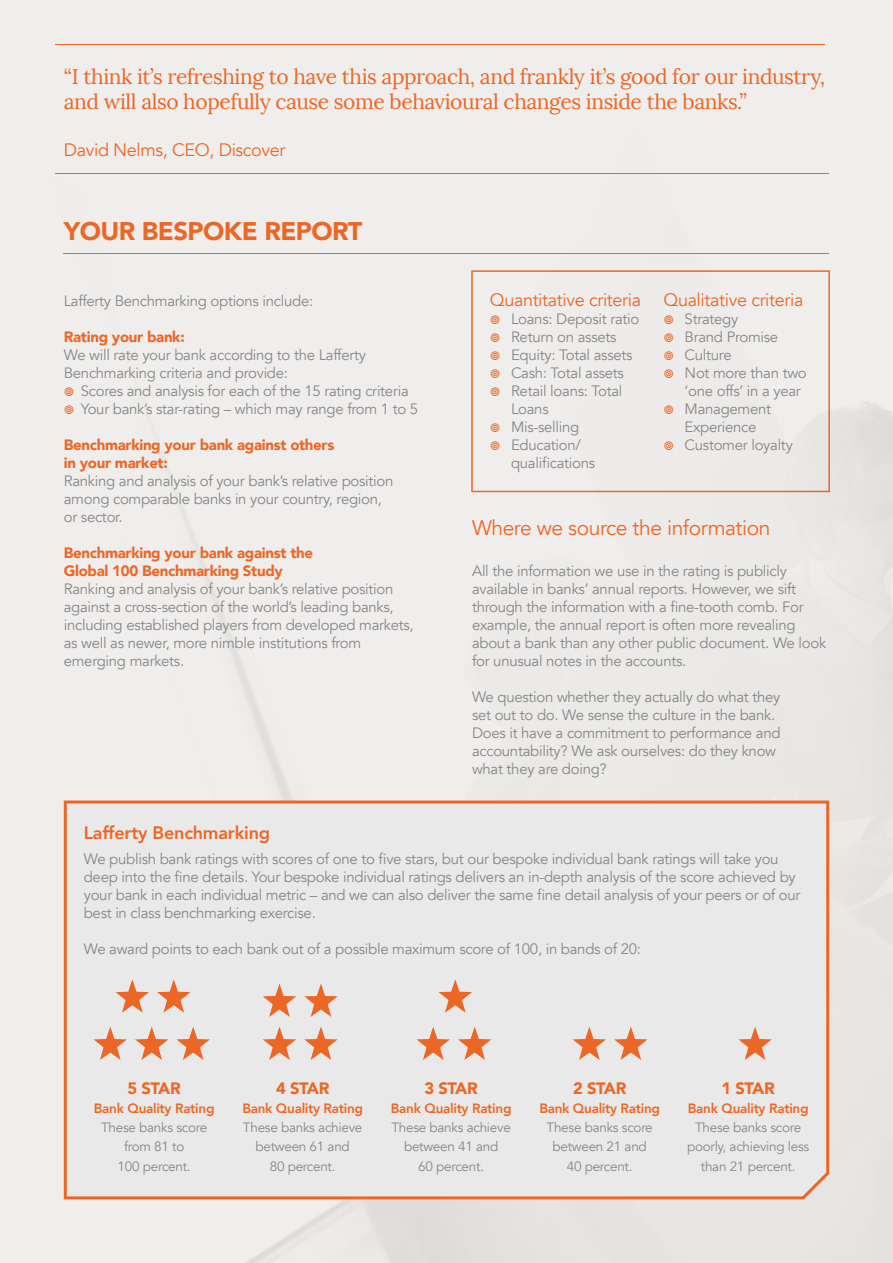
<style>
.page{position:relative;width:893px;height:1263px;background:#fff}
.page>*{position:absolute;margin:0;border:0;box-sizing:border-box;transform-origin:0 0}
.t1{font:900 25.5px "Avenir";letter-spacing:-.02em;color:#ec6725}
.t2{font:21px/25.2px "Lora";letter-spacing:-.02em;color:#ec6725}
.t3{font:21px "Avenir";letter-spacing:-.02em;color:#ec6725}
.t4{font:18px "Avenir";letter-spacing:-.02em;color:#ec6725}
.t5{font:800 18px "Avenir";letter-spacing:-.01em;color:#ec6725}
.t6{font:900 16.5px "Avenir";letter-spacing:-.02em;color:#ec6725}
.t7{font:15px/18px "Avenir";letter-spacing:-.02em;color:#878787}
.t8{font:900 15px/18px "Avenir";letter-spacing:-.02em;color:#ec6725}
.t9{font:13.5px/19.2px "Avenir";letter-spacing:-.02em;color:#878787;text-align:center}
.t10{font:800 13.5px "Avenir";letter-spacing:-.02em;color:#ec6725}
</style>
<div class="page">
<img style="left:0;top:0;width:893px;height:1263px">
<hr style="left:64px;top:253px;width:765px;height:1px;background:#ec6725">
<hr style="left:55px;top:45px;width:770px;height:1px;background:#ec6725">
<hr style="left:55px;top:173px;width:774px;height:1px;background:#ec6725">
<div style="left:471px;top:270px;width:359px;height:222px;background:#efedec"></div>
<div style="left:64px;top:800px;width:765px;height:399px;background:#e9e9e9"></div>
<svg style="left:738px;top:1026px;width:34px;height:34px"></svg>
<svg style="left:263px;top:1026px;width:33px;height:34px"></svg>
<svg style="left:304px;top:1026px;width:34px;height:34px"></svg>
<svg style="left:263px;top:983px;width:33px;height:34px"></svg>
<svg style="left:304px;top:983px;width:34px;height:34px"></svg>
<svg style="left:416px;top:1026px;width:34px;height:34px"></svg>
<svg style="left:458px;top:1026px;width:33px;height:34px"></svg>
<svg style="left:439px;top:979px;width:33px;height:34px"></svg>
<svg style="left:573px;top:1026px;width:33px;height:34px"></svg>
<svg style="left:614px;top:1026px;width:34px;height:34px"></svg>
<svg style="left:94px;top:1026px;width:33px;height:34px"></svg>
<svg style="left:135px;top:1026px;width:33px;height:34px"></svg>
<svg style="left:176px;top:1026px;width:34px;height:34px"></svg>
<svg style="left:116px;top:979px;width:33px;height:34px"></svg>
<svg style="left:157px;top:979px;width:34px;height:34px"></svg>
<svg style="left:491px;top:315px;width:8px;height:9px"></svg>
<svg style="left:491px;top:333px;width:8px;height:9px"></svg>
<svg style="left:491px;top:351px;width:8px;height:9px"></svg>
<svg style="left:491px;top:369px;width:8px;height:9px"></svg>
<svg style="left:491px;top:387px;width:8px;height:9px"></svg>
<svg style="left:491px;top:423px;width:8px;height:9px"></svg>
<svg style="left:491px;top:441px;width:8px;height:9px"></svg>
<svg style="left:664px;top:315px;width:9px;height:9px"></svg>
<svg style="left:664px;top:333px;width:9px;height:9px"></svg>
<svg style="left:664px;top:351px;width:9px;height:9px"></svg>
<svg style="left:664px;top:369px;width:9px;height:9px"></svg>
<svg style="left:664px;top:405px;width:9px;height:9px"></svg>
<svg style="left:664px;top:441px;width:9px;height:9px"></svg>
<svg style="left:65px;top:387px;width:8px;height:9px"></svg>
<svg style="left:65px;top:405px;width:8px;height:9px"></svg>
<h2 class="t2" style="left:64px;top:64px;width:763px">“I think it’s refreshing to have this approach, and frankly it’s good for our industry, and will also hopefully cause some behavioural changes inside the banks.”</h2>
<p class="t4" style="left:64px;top:139px;width:223px">David Nelms, CEO, Discover</p>
<h1 class="t1" style="left:64px;top:210px;width:300px">YOUR BESPOKE REPORT</h1>
<p class="t7" style="left:64px;top:292px;width:251px">Lafferty Benchmarking options include:</p>
<p class="t8" style="left:64px;top:327px;width:123px">Rating your bank:</p>
<p class="t7" style="left:64px;top:346px;width:304px">We will rate your bank according to the Lafferty<br>Benchmarking criteria and provide:</p>
<p class="t7" style="left:81px;top:382px;width:339px">Scores and analysis for each of the 15 rating criteria<br>Your bank’s star-rating – which may range from 1 to 5</p>
<p class="t8" style="left:64px;top:435px;width:272px">Benchmarking your bank against others in your market:</p>
<p class="t7" style="left:64px;top:472px;width:331px">Ranking and analysis of your bank’s relative position among comparable banks in your country, region, or sector.</p>
<p class="t8" style="left:64px;top:543px;width:251px">Benchmarking your bank against the<br>Global 100 Benchmarking Study</p>
<p class="t7" style="left:64px;top:580px;width:351px">Ranking and analysis of your bank’s relative position against a cross-section of the world’s leading banks, including established players from developed markets, as well as newer, more nimble institutions from emerging markets.</p>
<p class="t4" style="left:490px;top:289px;width:153px">Quantitative criteria</p>
<p class="t7" style="left:511px;top:310px;width:130px">Loans: Deposit ratio<br>Return on assets<br>Equity: Total assets<br>Cash: Total assets<br>Retail loans: Total<br>Loans<br>Mis-selling<br>Education/ qualifications</p>
<p class="t4" style="left:663px;top:289px;width:142px">Qualitative criteria</p>
<p class="t7" style="left:685px;top:310px;width:124px">Strategy<br>Brand Promise<br>Culture<br>Not more than two ‘one offs’ in a year<br>Management<br>Experience<br>Customer loyalty</p>
<h2 class="t3" style="left:472px;top:515px;width:300px">Where we source the information</h2>
<p class="t7" style="left:472px;top:562px;width:356px">All the information we use in the rating is publicly available in banks’ annual reports. However, we sift through the information with a fine-tooth comb. For example, the annual report is often more revealing about a bank than any other public document. We look for unusual notes in the accounts.</p>
<p class="t7" style="left:472px;top:688px;width:310px">We question whether they actually do what they set out to do. We sense the culture in the bank.<br>Does it have a commitment to performance and accountability? We ask ourselves: do they know what they are doing?</p>
<p class="t5" style="left:84px;top:818px;width:188px">Lafferty Benchmarking</p>
<p class="t7" style="left:84px;top:850px;width:718px">We publish bank ratings with scores of one to five stars, but our bespoke individual bank ratings will take you deep into the fine details. Your bespoke individual ratings delivers an in-depth analysis of the score achieved by your bank in each individual metric – and we can also deliver the same fine detail analysis of your peers or of our best in class benchmarking exercise.</p>
<p class="t7" style="left:84px;top:940px;width:559px">We award points to each bank out of a possible maximum score of 100, in bands of 20:</p>
<p class="t6" style="left:127px;top:1074px;width:55px">5 STAR</p>
<p class="t10" style="left:94px;top:1098px;width:122px">Bank Quality Rating</p>
<p class="t9" style="left:101px;top:1118px;width:108px">These banks score from 81 to<br>100 percent.</p>
<p class="t6" style="left:276px;top:1074px;width:55px">4 STAR</p>
<p class="t10" style="left:242px;top:1098px;width:122px">Bank Quality Rating</p>
<p class="t9" style="left:243px;top:1118px;width:121px">These banks achieve between 61 and<br>80 percent.</p>
<p class="t6" style="left:424px;top:1074px;width:55px">3 STAR</p>
<p class="t10" style="left:391px;top:1098px;width:122px">Bank Quality Rating</p>
<p class="t9" style="left:391px;top:1118px;width:121px">These banks achieve between 41 and<br>60 percent.</p>
<p class="t6" style="left:573px;top:1074px;width:55px">2 STAR</p>
<p class="t10" style="left:539px;top:1098px;width:122px">Bank Quality Rating</p>
<p class="t9" style="left:547px;top:1118px;width:108px">These banks score between 21 and<br>40 percent.</p>
<p class="t6" style="left:721px;top:1074px;width:55px">1 STAR</p>
<p class="t10" style="left:688px;top:1098px;width:122px">Bank Quality Rating</p>
<p class="t9" style="left:687px;top:1118px;width:124px">These banks score poorly, achieving less than 21 percent.</p>
</div>
